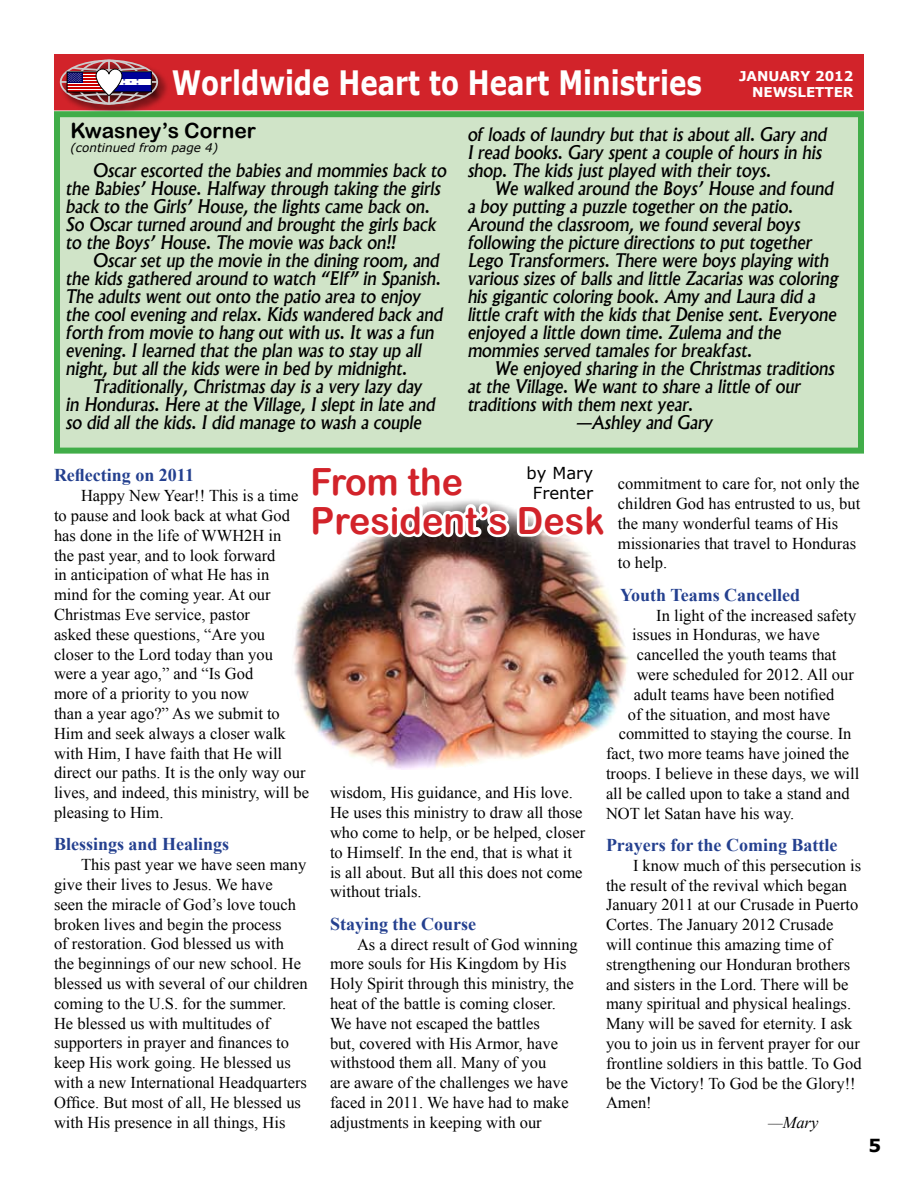
<style>
.page{position:relative;width:918px;height:1188px;background:#fff}
.page>*{position:absolute;margin:0;border:0;box-sizing:border-box;transform-origin:0 0}
.t1{font:37.5px/39px "Arial Rounded MT Bold";color:#d2232a;scale:.96 1}
.t2{font:700 33.6px "Verdana";color:#fff;scale:.78 1}
.t3{font:21px "Arial Rounded MT Bold";color:#000}
.t4{font:italic 500 18px/18px "Albertus";color:#000}
.t5{font:700 18px "Times New Roman";color:#24408f}
.t6{font:16.5px/19.8px "Times New Roman";color:#000}
.t7{font:16.5px/19.8px "Verdana";color:#000;text-align:center}
.t8{font:italic 16.5px "Times New Roman";color:#000}
.t9{font:700 13.5px/16.2px "Verdana";color:#fff;text-align:right}
.t10{font:italic 12px "Verdana";color:#000}
</style>
<div class="page">
<div style="left:55px;top:55px;width:808px;height:55px;background:#d2232a"></div>
<div style="left:54px;top:54px;width:810px;height:56px;border:2px solid #d2232a"></div>
<div style="left:58px;top:58px;width:113px;height:59px;background:#000;opacity:.75"></div>
<div style="left:60px;top:60px;width:98px;height:45px;border:2px solid #ccc;border-radius:50%"></div>
<hr style="left:108px;top:60px;width:2px;height:44px;background:#ccc">
<hr style="left:61px;top:81px;width:97px;height:2px;background:#ccc">
<div style="left:67px;top:72px;width:38px;height:20px;border:1px solid #000"></div>
<div style="left:111px;top:72px;width:40px;height:20px;background:#fff"></div>
<div style="left:111px;top:72px;width:40px;height:6px;background:#009"></div>
<div style="left:111px;top:85px;width:40px;height:7px;background:#009"></div>
<div style="left:57px;top:114px;width:804px;height:337px;background:#d0e4c8"></div>
<div style="left:54px;top:111px;width:810px;height:343px;border:6px solid #41ad49"></div>
<img style="left:293px;top:542px;width:336px;height:228px">
<svg style="left:361px;top:500px;width:213px;height:42px"></svg>
<svg style="left:68px;top:65px;width:79px;height:34px"></svg>
<h2 class="t2" style="left:172px;top:61px;width:681px">Worldwide Heart to Heart Ministries</h2>
<p class="t9" style="left:739px;top:67px;width:116px">JANUARY 2012<br>NEWSLETTER</p>
<p class="t3" style="left:70px;top:118px;width:187px">Kwasney’s Corner</p>
<p class="t10" style="left:70px;top:140px;width:149px">(continued from page 4)</p>
<p class="t4" style="left:66px;top:162px;width:382px;text-indent:27px">Oscar escorted the babies and mommies back to the Babies’ House. Halfway through taking the girls back to the Girls’ House, the lights came back on.<br>So Oscar turned around and brought the girls back to the Boys’ House. The movie was back on!!</p>
<p class="t4" style="left:66px;top:252px;width:378px;text-indent:27px">Oscar set up the movie in the dining room, and the kids gathered around to watch “Elf” in Spanish.<br>The adults went out onto the patio area to enjoy the cool evening and relax. Kids wandered back and forth from movie to hang out with us. It was a fun evening. I learned that the plan was to stay up all night, but all the kids were in bed by midnight.</p>
<p class="t4" style="left:66px;top:378px;width:371px;text-indent:27px">Traditionally, Christmas day is a very lazy day in Honduras. Here at the Village, I slept in late and so did all the kids. I did manage to wash a couple</p>
<p class="t4" style="left:468px;top:126px;width:360px">of loads of laundry but that is about all. Gary and<br>I read books. Gary spent a couple of hours in his shop. The kids just played with their toys.</p>
<p class="t4" style="left:468px;top:180px;width:372px;text-indent:27px">We walked around the Boys’ House and found a boy putting a puzzle together on the patio.<br>Around the classroom, we found several boys following the picture directions to put together Lego Transformers. There were boys playing with various sizes of balls and little Zacarias was coloring his gigantic coloring book. Amy and Laura did a little craft with the kids that Denise sent. Everyone enjoyed a little down time. Zulema and the mommies served tamales for breakfast.</p>
<p class="t4" style="left:495px;top:360px;width:341px">We enjoyed sharing in the Christmas traditions</p>
<p class="t4" style="left:468px;top:378px;width:334px">at the Village. We want to share a little of our</p>
<p class="t4" style="left:468px;top:396px;width:227px">traditions with them next year.</p>
<p class="t4" style="left:576px;top:414px;width:139px">—Ashley and Gary</p>
<p class="t7" style="left:527px;top:463px;width:68px">by Mary<br>Frenter</p>
<p class="t6" style="left:618px;top:474px;width:244px">commitment to care for, not only the children God has entrusted to us, but the many wonderful teams of His missionaries that travel to Honduras to help.</p>
<p class="t5" style="left:620px;top:582px;width:182px">Youth Teams Cancelled</p>
<p class="t6" style="left:656px;top:605px;width:202px">In light of the increased safety</p>
<p class="t6" style="left:632px;top:625px;width:189px">issues in Honduras, we have</p>
<p class="t6" style="left:637px;top:645px;width:201px">cancelled the youth teams that</p>
<p class="t6" style="left:637px;top:664px;width:219px">were scheduled for 2012. All our</p>
<p class="t6" style="left:634px;top:684px;width:202px">adult teams have been notified</p>
<p class="t6" style="left:628px;top:704px;width:204px">of the situation, and most have</p>
<p class="t6" style="left:619px;top:724px;width:234px">committed to staying the course. In</p>
<p class="t6" style="left:606px;top:744px;width:245px">fact, two more teams have joined the</p>
<p class="t6" style="left:606px;top:763px;width:255px">troops. I believe in these days, we will</p>
<p class="t6" style="left:606px;top:783px;width:245px">all be called upon to take a stand and</p>
<p class="t6" style="left:606px;top:803px;width:190px">NOT let Satan have his way.</p>
<p class="t5" style="left:606px;top:833px;width:233px">Prayers for the Coming Battle</p>
<p class="t6" style="left:606px;top:855px;width:257px;text-indent:27px">I know much of this persecution is the result of the revival which began January 2011 at our Crusade in Puerto Cortes. The January 2012 Crusade will continue this amazing time of strengthening our Honduran brothers and sisters in the Lord. There will be many spiritual and physical healings.<br>Many will be saved for eternity. I ask you to join us in fervent prayer for our frontline soldiers in this battle. To God be the Victory! To God be the Glory!!<br>Amen!</p>
<p class="t8" style="left:768px;top:1111px;width:52px">—Mary</p>
<h1 class="t1" style="left:310px;top:461px;width:308px">From the<br>President’s Desk</h1>
<p class="t5" style="left:54px;top:463px;width:142px">Reflecting on 2011</p>
<p class="t6" style="left:54px;top:485px;width:257px;text-indent:27px">Happy New Year!! This is a time to pause and look back at what God has done in the life of WWH2H in<br>the past year, and to look forward<br>in anticipation of what He has in<br>mind for the coming year. At our<br>Christmas Eve service, pastor<br>asked these questions, “Are you<br>closer to the Lord today than you were a year ago,” and “Is God<br>more of a priority to you now<br>than a year ago?” As we submit to<br>Him and seek always a closer walk with Him, I have faith that He will direct our paths. It is the only way our lives, and indeed, this ministry, will be pleasing to Him.</p>
<p class="t5" style="left:54px;top:832px;width:177px">Blessings and Healings</p>
<p class="t6" style="left:54px;top:854px;width:255px;text-indent:27px">This past year we have seen many give their lives to Jesus. We have<br>seen the miracle of God’s love touch broken lives and begin the process<br>of restoration. God blessed us with the beginnings of our new school. He blessed us with several of our children coming to the U.S. for the summer.<br>He blessed us with multitudes of supporters in prayer and finances to keep His work going. He blessed us with a new International Headquarters Office. But most of all, He blessed us with His presence in all things, His</p>
<p class="t6" style="left:330px;top:783px;width:257px">wisdom, His guidance, and His love.<br>He uses this ministry to draw all those who come to help, or be helped, closer to Himself. In the end, that is what it is all about. But all this does not come without trials.</p>
<p class="t5" style="left:330px;top:911px;width:147px">Staying the Course</p>
<p class="t6" style="left:330px;top:934px;width:249px;text-indent:27px">As a direct result of God winning more souls for His Kingdom by His Holy Spirit through this ministry, the heat of the battle is coming closer.<br>We have not escaped the battles<br>but, covered with His Armor, have withstood them all. Many of you<br>are aware of the challenges we have faced in 2011. We have had to make adjustments in keeping with our</p>
</div>
